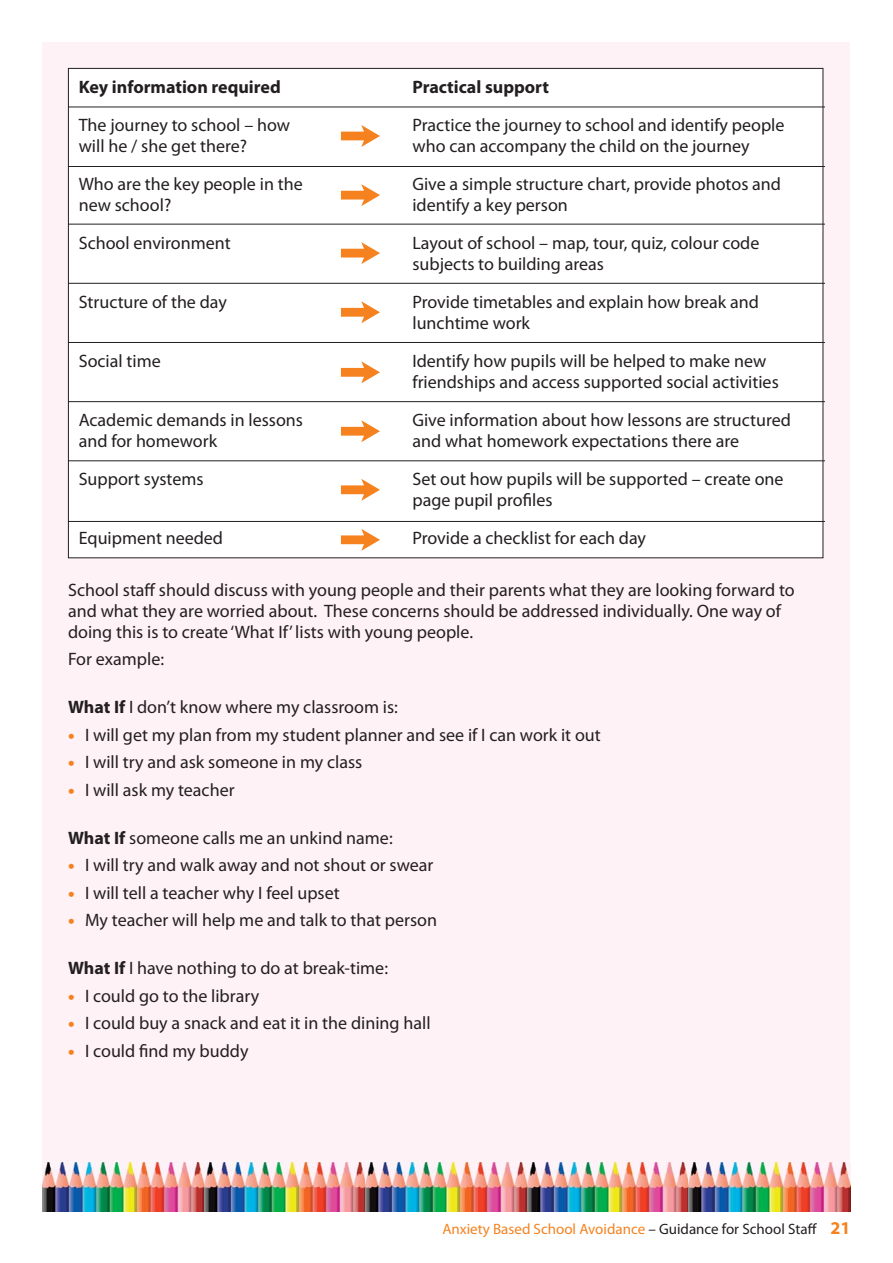
<style>
.page{position:relative;width:893px;height:1263px;background:#fff}
.page>*{position:absolute;margin:0;border:0;box-sizing:border-box;transform-origin:0 0}
.t1{font:18px/21px "Myriad Pro";color:#231f20}
.t2{font:700 18px "Myriad Pro";color:#231f20}
.t3{font:15px "Myriad Pro";color:#f5821f}
.s1{font-weight:700}
.s2{font-weight:900;color:#f5821f}
.s3{color:#231f20}
.s4{font-weight:700;font-size:18px}
</style>
<div class="page">
<div style="left:43px;top:43px;width:807px;height:1169px;background:#fef2f7"></div>
<img style="left:43px;top:1162px;width:807px;height:50px">
<div style="left:69px;top:69px;width:754px;height:488px;background:#fff"></div>
<hr style="left:68px;top:166px;width:757px;height:1px;background:#231f20">
<hr style="left:68px;top:460px;width:757px;height:1px;background:#231f20">
<hr style="left:68px;top:521px;width:757px;height:1px;background:#231f20">
<hr style="left:68px;top:401px;width:757px;height:1px;background:#231f20">
<hr style="left:68px;top:342px;width:757px;height:1px;background:#231f20">
<hr style="left:68px;top:283px;width:757px;height:1px;background:#231f20">
<hr style="left:68px;top:224px;width:757px;height:1px;background:#231f20">
<hr style="left:68px;top:107px;width:757px;height:1px;background:#231f20">
<svg style="left:341px;top:125px;width:39px;height:22px"></svg>
<svg style="left:341px;top:184px;width:39px;height:22px"></svg>
<svg style="left:341px;top:301px;width:39px;height:22px"></svg>
<svg style="left:341px;top:361px;width:39px;height:22px"></svg>
<svg style="left:341px;top:479px;width:39px;height:22px"></svg>
<svg style="left:341px;top:420px;width:39px;height:22px"></svg>
<svg style="left:341px;top:529px;width:39px;height:22px"></svg>
<svg style="left:341px;top:242px;width:39px;height:22px"></svg>
<p class="t2" style="left:79px;top:80px;width:204px">Key information required</p>
<p class="t1" style="left:79px;top:116px;width:213px">The journey to school – how will he / she get there?</p>
<p class="t1" style="left:79px;top:175px;width:226px">Who are the key people in the new school?</p>
<p class="t1" style="left:79px;top:234px;width:153px">School environment</p>
<p class="t1" style="left:79px;top:293px;width:150px">Structure of the day</p>
<p class="t1" style="left:79px;top:352px;width:84px">Social time</p>
<p class="t1" style="left:79px;top:411px;width:226px">Academic demands in lessons and for homework</p>
<p class="t1" style="left:79px;top:470px;width:126px">Support systems</p>
<p class="t1" style="left:79px;top:529px;width:146px">Equipment needed</p>
<p class="t2" style="left:412px;top:80px;width:138px">Practical support</p>
<p class="t1" style="left:412px;top:116px;width:374px">Practice the journey to school and identify people who can accompany the child on the journey</p>
<p class="t1" style="left:412px;top:175px;width:370px">Give a simple structure chart, provide photos and identify a key person</p>
<p class="t1" style="left:412px;top:234px;width:348px">Layout of school – map, tour, quiz, colour code subjects to building areas</p>
<p class="t1" style="left:412px;top:293px;width:348px">Provide timetables and explain how break and lunchtime work</p>
<p class="t1" style="left:412px;top:352px;width:368px">Identify how pupils will be helped to make new friendships and access supported social activities</p>
<p class="t1" style="left:412px;top:411px;width:380px">Give information about how lessons are structured and what homework expectations there are</p>
<p class="t1" style="left:412px;top:470px;width:373px">Set out how pupils will be supported – create one page pupil profiles</p>
<p class="t1" style="left:412px;top:529px;width:235px">Provide a checklist for each day</p>
<p class="t1" style="left:68px;top:581px;width:728px">School staff should discuss with young people and their parents what they are looking forward to and what they are worried about. These concerns should be addressed individually. One way of doing this is to create ‘What If’ lists with young people.</p>
<p class="t1" style="left:68px;top:650px;width:98px">For example:</p>
<p class="t1" style="left:68px;top:698px;width:331px"><span class="s1">What If</span> I don’t know where my classroom is:</p>
<p class="t1" style="left:68px;top:726px;width:534px"><span class="s2">•</span> I will get my plan from my student planner and see if I can work it out</p>
<p class="t1" style="left:68px;top:753px;width:296px"><span class="s2">•</span> I will try and ask someone in my class</p>
<p class="t1" style="left:68px;top:780px;width:168px"><span class="s2">•</span> I will ask my teacher</p>
<p class="t1" style="left:68px;top:829px;width:326px"><span class="s1">What If</span> someone calls me an unkind name:</p>
<p class="t1" style="left:68px;top:856px;width:367px"><span class="s2">•</span> I will try and walk away and not shout or swear</p>
<p class="t1" style="left:68px;top:884px;width:273px"><span class="s2">•</span> I will tell a teacher why I feel upset</p>
<p class="t1" style="left:68px;top:911px;width:370px"><span class="s2">•</span> My teacher will help me and talk to that person</p>
<p class="t1" style="left:68px;top:959px;width:322px"><span class="s1">What If</span> I have nothing to do at break-time:</p>
<p class="t1" style="left:68px;top:987px;width:193px"><span class="s2">•</span> I could go to the library</p>
<p class="t1" style="left:68px;top:1014px;width:364px"><span class="s2">•</span> I could buy a snack and eat it in the dining hall</p>
<p class="t1" style="left:68px;top:1041px;width:182px"><span class="s2">•</span> I could find my buddy</p>
<p class="t3" style="left:442px;top:1224px;width:410px">Anxiety Based School Avoidance <span class="s3">– Guidance for School Staff</span> <span class="s4">21</span></p>
</div>
